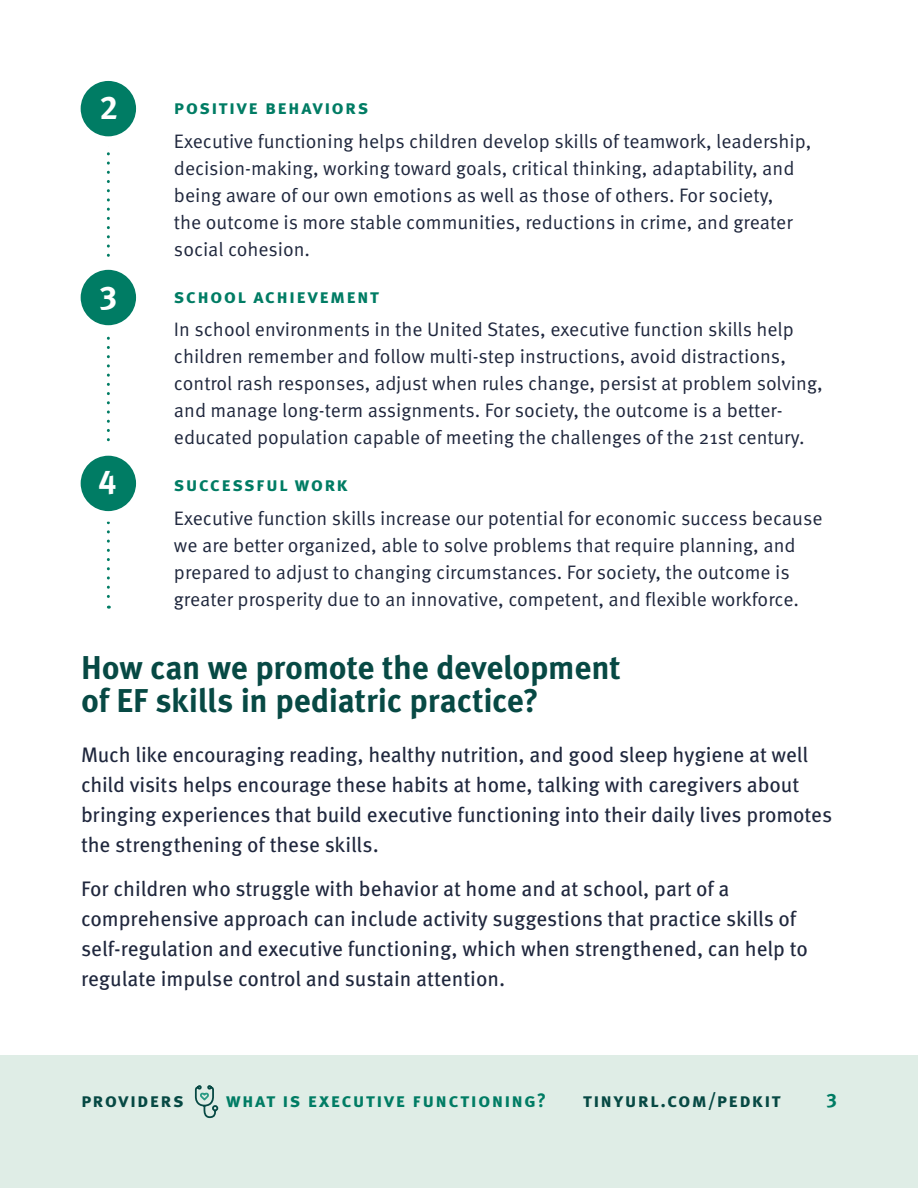
<style>
.page{position:relative;width:918px;height:1188px;background:#fff}
.page>*{position:absolute;margin:0;border:0;box-sizing:border-box;transform-origin:0 0}
.t1{font:700 33px/33px "Meta Pro";letter-spacing:-.01em;color:#074944}
.t2{font:700 33px "Meta Pro";color:#fff}
.t3{font:21px/30px "Meta Pro";letter-spacing:-.005em;color:#1f273d}
.t4{font:19.5px/27px "Meta Pro Norm";color:#1f273d}
.t5{font:700 19.5px "Meta Pro";letter-spacing:.06em;color:#007c64}
.t6{font:700 19.5px "Meta Pro";letter-spacing:.065em;color:#074944}
</style>
<div class="page">
<div style="left:0;top:1056px;width:918px;height:132px;background:#dfede6"></div>
<svg style="left:194px;top:1084px;width:25px;height:35px"></svg>
<svg style="left:107px;top:152px;width:3px;height:457px"></svg>
<svg style="left:75px;top:76px;width:66px;height:66px;background:#2a917d"></svg>
<div style="left:70px;top:70px;width:77px;height:77px;border:10px solid #fff;border-radius:50%"></div>
<svg style="left:75px;top:265px;width:66px;height:65px;background:#28907c"></svg>
<div style="left:70px;top:259px;width:77px;height:77px;border:10px solid #fff;border-radius:50%"></div>
<svg style="left:75px;top:450px;width:66px;height:66px;background:#2a917d"></svg>
<div style="left:70px;top:445px;width:77px;height:77px;border:10px solid #fff;border-radius:50%"></div>
<h1 class="t2" style="left:100px;top:81px;width:20px">2</h1>
<h1 class="t2" style="left:100px;top:272px;width:19px">3</h1>
<h1 class="t2" style="left:98px;top:456px;width:20px">4</h1>
<p class="t5" style="left:174px;top:92px;width:196px">positive behaviors</p>
<p class="t4" style="left:174px;top:126px;width:639px">Executive functioning helps children develop skills of teamwork, leadership, decision-making, working toward goals, critical thinking, adaptability, and being aware of our own emotions as well as those of others. For society,<br>the outcome is more stable communities, reductions in crime, and greater social cohesion.</p>
<p class="t5" style="left:174px;top:281px;width:206px">school achievement</p>
<p class="t4" style="left:174px;top:315px;width:650px">In school environments in the United States, executive function skills help children remember and follow multi-step instructions, avoid distractions, control rash responses, adjust when rules change, persist at problem solving, and manage long-term assignments. For society, the outcome is a better&shy;educated population capable of meeting the challenges of the 21st century.</p>
<p class="t5" style="left:174px;top:469px;width:175px">successful work</p>
<p class="t4" style="left:174px;top:503px;width:650px">Executive function skills increase our potential for economic success because we are better organized, able to solve problems that require planning, and prepared to adjust to changing circumstances. For society, the outcome is greater prosperity due to an innovative, competent, and flexible workforce.</p>
<h1 class="t1" style="left:81px;top:649px;width:541px">How can we promote the development of EF skills in pediatric practice?</h1>
<p class="t3" style="left:81px;top:738px;width:753px">Much like encouraging reading, healthy nutrition, and good sleep hygiene at well child visits helps encourage these habits at home, talking with caregivers about bringing experiences that build executive functioning into their daily lives promotes the strengthening of these skills.</p>
<p class="t3" style="left:81px;top:872px;width:729px">For children who struggle with behavior at home and at school, part of a comprehensive approach can include activity suggestions that practice skills of self-regulation and executive functioning, which when strengthened, can help to regulate impulse control and sustain attention.</p>
<p class="t6" style="left:81px;top:1085px;width:104px">providers</p>
<p class="t5" style="left:226px;top:1085px;width:322px">what is executive functioning?</p>
<p class="t6" style="left:583px;top:1085px;width:199px">tinyurl.com/pedkit</p>
<p class="t5" style="left:827px;top:1085px;width:12px">3</p>
</div>
